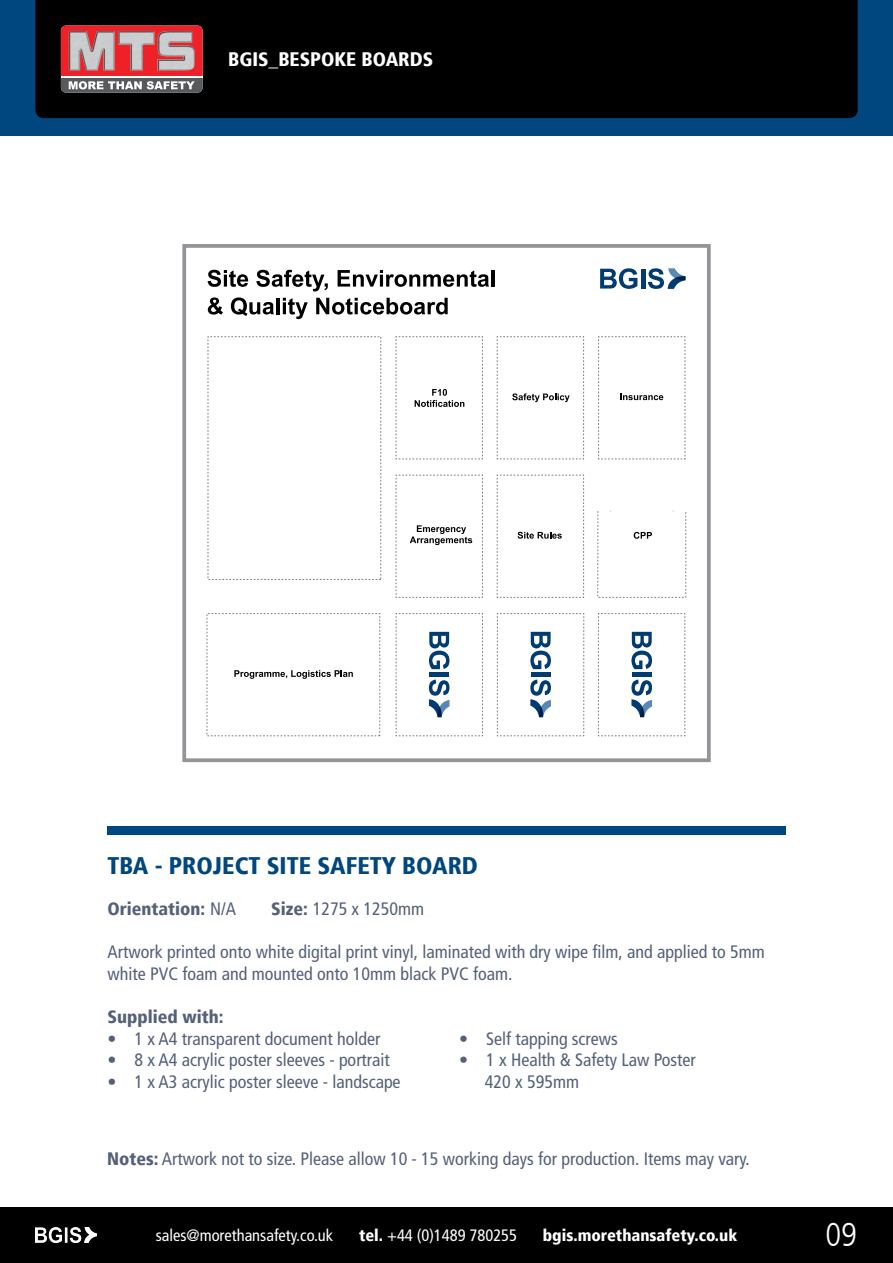
<style>
.page{position:relative;width:893px;height:1263px;background:#fff}
.page>*{position:absolute;margin:0;border:0;box-sizing:border-box;transform-origin:0 0}
.t1{font:300 condensed 33px "Frutiger LT";color:#fff}
.t2{font:900 condensed 24px "Frutiger";color:#00467f}
.t3{font:900 condensed 19.5px "Frutiger";color:#fff}
.t4{font:condensed 18px/21.6px "Frutiger LT";color:#546179}
.t5{font:900 condensed 18px "Frutiger LT";color:#546179}
.t6{font:condensed 16.5px "Frutiger LT";color:#fff}
.t7{font:900 condensed 16.5px "Frutiger";color:#fff}
.s1{font-weight:400}
.s2{font-weight:900}
.s3{font-family:"Frutiger";font-weight:900}
</style>
<div class="page">
<div style="left:0;top:0;width:893px;height:136px;background:#00467f"></div>
<div style="left:35px;top:0;width:823px;height:118px;background:#000"></div>
<svg style="left:61px;top:26px;width:142px;height:67px;background:#b95255"></svg>
<img style="left:118px;top:31px;width:37px;height:40px">
<img style="left:157px;top:31px;width:38px;height:40px">
<img style="left:69px;top:31px;width:46px;height:40px">
<hr style="left:61px;top:76px;width:142px;height:2px;background:#fff">
<div style="left:0;top:1208px;width:893px;height:55px;background:#000"></div>
<img style="left:36px;top:1228px;width:61px;height:15px">
<svg style="left:208px;top:270px;width:40px;height:17px"></svg>
<svg style="left:256px;top:270px;width:72px;height:21px"></svg>
<svg style="left:338px;top:270px;width:151px;height:17px"></svg>
<hr style="left:491px;top:270px;width:4px;height:17px;background:#000">
<svg style="left:208px;top:297px;width:15px;height:18px"></svg>
<svg style="left:231px;top:297px;width:43px;height:19px"></svg>
<hr style="left:276px;top:298px;width:4px;height:16px;background:#000">
<svg style="left:283px;top:298px;width:25px;height:21px"></svg>
<svg style="left:316px;top:298px;width:132px;height:17px"></svg>
<svg style="left:396px;top:336px;width:87px;height:123px"></svg>
<svg style="left:497px;top:336px;width:87px;height:123px"></svg>
<svg style="left:598px;top:336px;width:87px;height:123px"></svg>
<svg style="left:396px;top:475px;width:87px;height:123px"></svg>
<svg style="left:497px;top:475px;width:87px;height:123px"></svg>
<svg style="left:634px;top:532px;width:18px;height:7px"></svg>
<svg style="left:234px;top:670px;width:119px;height:9px"></svg>
<svg style="left:600px;top:268px;width:37px;height:21px"></svg>
<hr style="left:641px;top:269px;width:4px;height:20px;background:#003b71">
<svg style="left:648px;top:268px;width:37px;height:21px"></svg>
<svg style="left:396px;top:613px;width:87px;height:123px"></svg>
<svg style="left:497px;top:613px;width:87px;height:123px"></svg>
<svg style="left:598px;top:613px;width:87px;height:123px"></svg>
<div style="left:182px;top:244px;width:529px;height:518px;border:4px solid #939598"></div>
<div style="left:108px;top:826px;width:678px;height:8px;background:#00467f"></div>
<p class="t3" style="left:228px;top:48px;width:207px">BGIS_BESPOKE BOARDS</p>
<h2 class="t2" style="left:108px;top:851px;width:372px">TBA - PROJECT SITE SAFETY BOARD</h2>
<p class="t5" style="left:108px;top:898px;width:130px">Orientation: <span class="s1">N/A</span></p>
<p class="t4" style="left:271px;top:898px;width:155px"><span class="s2">Size:</span> 1275 x 1250mm</p>
<p class="t4" style="left:108px;top:941px;width:659px">Artwork printed onto white digital print vinyl, laminated with dry wipe film, and applied to 5mm white PVC foam and mounted onto 10mm black PVC foam.</p>
<p class="t5" style="left:108px;top:1006px;width:118px">Supplied with:</p>
<p class="t4" style="left:108px;top:1028px;width:274px">• 1 x A4 transparent document holder</p>
<p class="t4" style="left:108px;top:1049px;width:284px">• 8 x A4 acrylic poster sleeves - portrait</p>
<p class="t4" style="left:108px;top:1071px;width:295px">• 1 x A3 acrylic poster sleeve - landscape</p>
<p class="t4" style="left:459px;top:1028px;width:160px">• Self tapping screws</p>
<p class="t4" style="left:485px;top:1049px;width:212px;text-indent:-26px">• 1 x Health &amp; Safety Law Poster<br>420 x 595mm</p>
<p class="t4" style="left:107px;top:1148px;width:644px"><span class="s2">Notes:</span> Artwork not to size. Please allow 10 - 15 working days for production. Items may vary.</p>
<p class="t6" style="left:156px;top:1226px;width:179px">sales@morethansafety.co.uk</p>
<p class="t6" style="left:359px;top:1226px;width:160px"><span class="s3">tel.</span> +44 (0)1489 780255</p>
<p class="t7" style="left:543px;top:1225px;width:196px">bgis.morethansafety.co.uk</p>
<h1 class="t1" style="left:825px;top:1216px;width:33px">09</h1>
</div>
